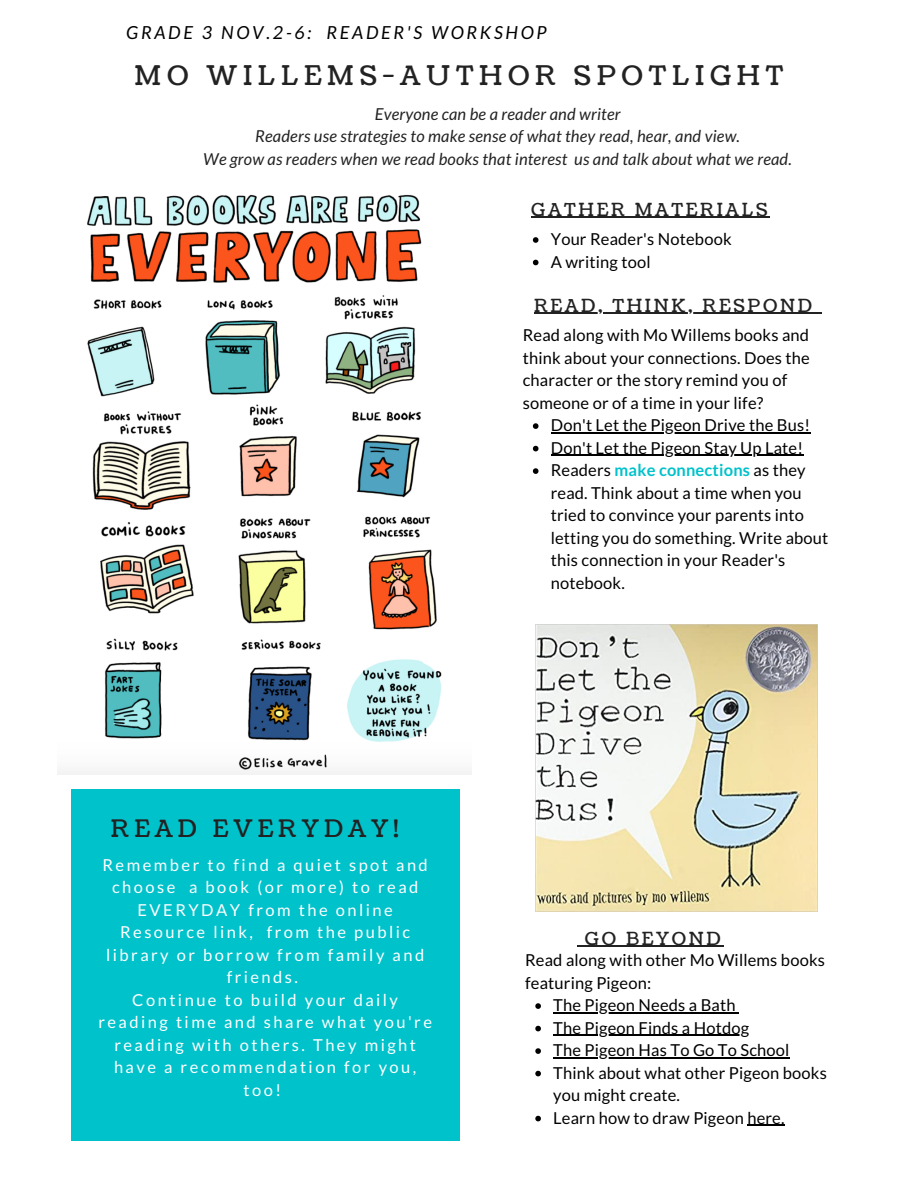
<style>
.page{position:relative;width:918px;height:1188px;background:#fff}
.page>*{position:absolute;margin:0;border:0;box-sizing:border-box;transform-origin:0 0}
.t1{font:27px "Coustard";letter-spacing:.21em;color:#222}
.t2{font:24px "Coustard";letter-spacing:.21em;color:#222}
.t3{font:18px "Coustard";letter-spacing:.15em;color:#222}
.t4{font:italic 18px "Lato";letter-spacing:.15em;color:#000}
.t5{font:16.5px/22.5px "Lato";letter-spacing:.01em;color:#000}
.t6{font:16.5px/22.5px "Lato";letter-spacing:.15em;color:#fff;text-align:center}
.t7{font:italic 16.5px/22.5px "Lato";letter-spacing:.01em;color:#222;text-align:center}
.s1{font-weight:700;color:#00c2cb}
</style>
<div class="page">
<div style="left:71px;top:789px;width:389px;height:351px;background:#00c2cb"></div>
<img style="left:58px;top:194px;width:414px;height:580px">
<img style="left:535px;top:624px;width:283px;height:287px">
<hr style="left:531px;top:217px;width:239px;height:1px;background:#222">
<hr style="left:585px;top:946px;width:138px;height:1px;background:#222">
<svg style="left:533px;top:237px;width:6px;height:6px"></svg>
<svg style="left:533px;top:260px;width:6px;height:5px"></svg>
<hr style="left:534px;top:313px;width:281px;height:1px;background:#222">
<svg style="left:533px;top:423px;width:6px;height:6px"></svg>
<hr style="left:551px;top:432px;width:259px;height:1px;background:#000">
<svg style="left:533px;top:446px;width:6px;height:5px"></svg>
<hr style="left:551px;top:455px;width:252px;height:1px;background:#000">
<svg style="left:533px;top:468px;width:6px;height:6px"></svg>
<svg style="left:535px;top:1003px;width:6px;height:6px"></svg>
<hr style="left:553px;top:1012px;width:183px;height:1px;background:#000">
<svg style="left:535px;top:1026px;width:6px;height:5px"></svg>
<hr style="left:553px;top:1035px;width:196px;height:1px;background:#000">
<svg style="left:535px;top:1048px;width:6px;height:6px"></svg>
<hr style="left:553px;top:1057px;width:237px;height:1px;background:#000">
<svg style="left:535px;top:1071px;width:6px;height:5px"></svg>
<svg style="left:535px;top:1116px;width:6px;height:5px"></svg>
<hr style="left:747px;top:1125px;width:38px;height:1px;background:#000">
<p class="t4" style="left:126px;top:21px;width:422px">GRADE 3 NOV.2-6: READER'S WORKSHOP</p>
<h1 class="t1" style="left:135px;top:57px;width:650px">MO WILLEMS-AUTHOR SPOTLIGHT</h1>
<p class="t7" style="left:203px;top:102px;width:590px">Everyone can be a reader and writer<br>Readers use strategies to make sense of what they read, hear, and view.<br>We grow as readers when we read books that interest us and talk about what we read.</p>
<p class="t3" style="left:531px;top:197px;width:238px">GATHER MATERIALS</p>
<p class="t5" style="left:551px;top:227px;width:182px">Your Reader's Notebook<br>A writing tool</p>
<p class="t3" style="left:534px;top:293px;width:280px">READ, THINK, RESPOND</p>
<p class="t5" style="left:523px;top:324px;width:289px">Read along with Mo Willems books and think about your connections. Does the character or the story remind you of someone or of a time in your life?</p>
<h2 class="t2" style="left:111px;top:812px;width:289px">READ EVERYDAY!</h2>
<p class="t6" style="left:98px;top:853px;width:335px">Remember to find a quiet spot and choose a book (or more) to read<br>EVERYDAY from the online<br>Resource link, from the public library or borrow from family and friends.<br>Continue to build your daily reading time and share what you're reading with others. They might have a recommendation for you, too!</p>
<p class="t5" style="left:551px;top:414px;width:279px">Don't Let the Pigeon Drive the Bus!<br>Don't Let the Pigeon Stay Up Late!<br>Readers <span class="s1">make connections</span> as they read. Think about a time when you tried to convince your parents into letting you do something. Write about this connection in your Reader's notebook.</p>
<p class="t3" style="left:585px;top:926px;width:137px">GO BEYOND</p>
<p class="t5" style="left:525px;top:949px;width:301px">Read along with other Mo Willems books featuring Pigeon:</p>
<p class="t5" style="left:553px;top:994px;width:275px">The Pigeon Needs a Bath<br>The Pigeon Finds a Hotdog<br>The Pigeon Has To Go To School<br>Think about what other Pigeon books you might create.<br>Learn how to draw Pigeon here.</p>
</div>
